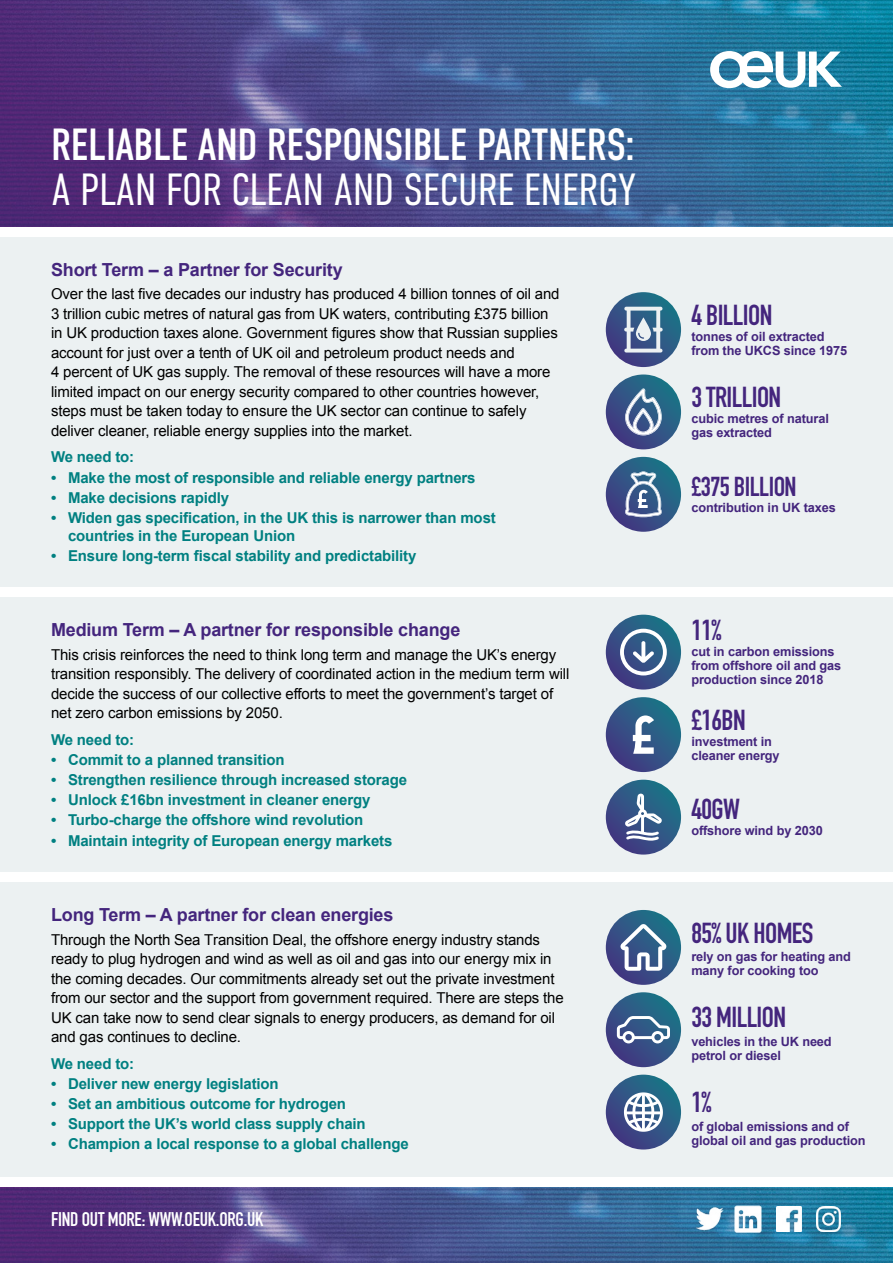
<style>
.page{position:relative;width:893px;height:1263px;background:#fff}
.page>*{position:absolute;margin:0;border:0;box-sizing:border-box;transform-origin:0 0}
.t1{font:45px "DIN Condensed";letter-spacing:-.01em;color:#fff}
.t2{font:300 45px "DIN Condensed";letter-spacing:-.01em;color:#fff}
.t3{font:700 28.5px "DIN Condensed";letter-spacing:-.02em;color:#44257d}
.t4{font:700 27px "DIN Condensed";letter-spacing:-.02em;color:#44257d}
.t5{font:700 19.5px "DIN Condensed";letter-spacing:-.01em;color:#fff}
.t6{font:700 18px "Arial";letter-spacing:-.01em;color:#44257d}
.t7{font:15px/19.5px "Arial";letter-spacing:-.01em;color:#000}
.t8{font:700 15px/18px "Arial";letter-spacing:-.01em;color:#008081}
.t9{font:700 12.75px/14.2px "Arial";letter-spacing:-.01em;color:#44257d}
</style>
<div class="page">
<div style="left:0;top:237px;width:893px;height:350px;background:#ecf1f2"></div>
<img style="left:0;top:0;width:893px;height:226px">
<svg style="left:710px;top:51px;width:132px;height:37px"></svg>
<div style="left:0;top:597px;width:893px;height:275px;background:#ecf1f2"></div>
<div style="left:0;top:882px;width:893px;height:295px;background:#ecf1f2"></div>
<svg style="left:606px;top:292px;width:75px;height:75px;background:#325886"></svg>
<svg style="left:624px;top:307px;width:39px;height:46px"></svg>
<svg style="left:606px;top:457px;width:75px;height:75px;background:#325785"></svg>
<svg style="left:625px;top:471px;width:37px;height:46px;background:#718cab"></svg>
<svg style="left:606px;top:374px;width:75px;height:75px;background:#325886"></svg>
<svg style="left:625px;top:388px;width:37px;height:47px;background:#738dac"></svg>
<svg style="left:606px;top:780px;width:75px;height:74px;background:#305684"></svg>
<svg style="left:625px;top:793px;width:37px;height:48px;background:#6f8baa"></svg>
<svg style="left:606px;top:910px;width:75px;height:75px;background:#315885"></svg>
<svg style="left:620px;top:924px;width:46px;height:47px;background:#708baa"></svg>
<svg style="left:606px;top:992px;width:75px;height:75px;background:#325785"></svg>
<svg style="left:617px;top:1016px;width:53px;height:27px"></svg>
<svg style="left:606px;top:1075px;width:75px;height:74px;background:#305684"></svg>
<svg style="left:624px;top:1092px;width:39px;height:40px;background:#9badc4"></svg>
<img style="left:0;top:1188px;width:893px;height:75px">
<img style="left:687px;top:1197px;width:44px;height:44px">
<img style="left:776px;top:1206px;width:25px;height:25px">
<img style="left:816px;top:1206px;width:25px;height:25px">
<img style="left:731px;top:1201px;width:35px;height:35px">
<svg style="left:606px;top:697px;width:75px;height:75px;background:#315785"></svg>
<svg style="left:633px;top:715px;width:21px;height:39px"></svg>
<svg style="left:606px;top:615px;width:75px;height:74px;background:#305685"></svg>
<svg style="left:620px;top:629px;width:47px;height:46px;background:#718bab"></svg>
<h1 class="t1" style="left:51px;top:120px;width:585px">RELIABLE AND RESPONSIBLE PARTNERS:</h1>
<h1 class="t2" style="left:51px;top:164px;width:587px">A PLAN FOR CLEAN AND SECURE ENERGY</h1>
<p class="t6" style="left:51px;top:257px;width:293px">Short Term – a Partner for Security</p>
<p class="t7" style="left:51px;top:285px;width:510px">Over the last five decades our industry has produced 4 billion tonnes of oil and 3 trillion cubic metres of natural gas from UK waters, contributing £375 billion in UK production taxes alone. Government figures show that Russian supplies account for just over a tenth of UK oil and petroleum product needs and<br>4 percent of UK gas supply. The removal of these resources will have a more limited impact on our energy security compared to other countries however, steps must be taken today to ensure the UK sector can continue to safely deliver cleaner, reliable energy supplies into the market.</p>
<p class="t8" style="left:51px;top:449px;width:85px">We need to:</p>
<p class="t8" style="left:51px;top:469px;width:426px">• Make the most of responsible and reliable energy partners</p>
<p class="t8" style="left:51px;top:489px;width:180px">• Make decisions rapidly</p>
<p class="t8" style="left:68px;top:509px;width:429px;text-indent:-17px">• Widen gas specification, in the UK this is narrower than most countries in the European Union</p>
<p class="t8" style="left:51px;top:547px;width:367px">• Ensure long-term fiscal stability and predictability</p>
<p class="t6" style="left:51px;top:618px;width:411px">Medium Term – A partner for responsible change</p>
<p class="t7" style="left:51px;top:645px;width:520px">This crisis reinforces the need to think long term and manage the UK’s energy transition responsibly. The delivery of coordinated action in the medium term will decide the success of our collective efforts to meet the government’s target of net zero carbon emissions by 2050.</p>
<p class="t8" style="left:51px;top:731px;width:85px">We need to:</p>
<p class="t8" style="left:51px;top:751px;width:235px">• Commit to a planned transition</p>
<p class="t8" style="left:51px;top:771px;width:358px">• Strengthen resilience through increased storage</p>
<p class="t8" style="left:51px;top:791px;width:321px">• Unlock £16bn investment in cleaner energy</p>
<p class="t8" style="left:51px;top:812px;width:314px">• Turbo-charge the offshore wind revolution</p>
<p class="t8" style="left:51px;top:832px;width:343px">• Maintain integrity of European energy markets</p>
<p class="t6" style="left:51px;top:903px;width:344px">Long Term – A partner for clean energies</p>
<p class="t7" style="left:51px;top:930px;width:514px">Through the North Sea Transition Deal, the offshore energy industry stands ready to plug hydrogen and wind as well as oil and gas into our energy mix in the coming decades. Our commitments already set out the private investment from our sector and the support from government required. There are steps the UK can take now to send clear signals to energy producers, as demand for oil and gas continues to decline.</p>
<p class="t8" style="left:51px;top:1055px;width:85px">We need to:</p>
<p class="t8" style="left:51px;top:1075px;width:229px">• Deliver new energy legislation</p>
<p class="t8" style="left:51px;top:1095px;width:296px">• Set an ambitious outcome for hydrogen</p>
<p class="t8" style="left:51px;top:1115px;width:316px">• Support the UK’s world class supply chain</p>
<p class="t8" style="left:51px;top:1135px;width:359px">• Champion a local response to a global challenge</p>
<h3 class="t5" style="left:51px;top:1206px;width:214px">FIND OUT MORE: WWW.OEUK.ORG.UK</h3>
<h2 class="t3" style="left:691px;top:296px;width:82px">4 BILLION</h2>
<p class="t9" style="left:691px;top:329px;width:157px">tonnes of oil extracted from the UKCS since 1975</p>
<h2 class="t3" style="left:691px;top:378px;width:91px">3 TRILLION</h2>
<p class="t9" style="left:691px;top:412px;width:139px">cubic metres of natural gas extracted</p>
<h3 class="t4" style="left:691px;top:468px;width:107px">£375 BILLION</h3>
<p class="t9" style="left:691px;top:501px;width:146px">contribution in UK taxes</p>
<h2 class="t3" style="left:691px;top:611px;width:32px">11%</h2>
<p class="t9" style="left:691px;top:645px;width:151px">cut in carbon emissions from offshore oil and gas production since 2018</p>
<h2 class="t3" style="left:691px;top:701px;width:56px">£16BN</h2>
<p class="t9" style="left:691px;top:734px;width:90px">investment in cleaner energy</p>
<h2 class="t3" style="left:691px;top:790px;width:50px">40GW</h2>
<p class="t9" style="left:691px;top:824px;width:133px">offshore wind by 2030</p>
<h2 class="t3" style="left:691px;top:913px;width:124px">85% UK HOMES</h2>
<p class="t9" style="left:691px;top:950px;width:161px">rely on gas for heating and many for cooking too</p>
<h2 class="t3" style="left:691px;top:998px;width:96px">33 MILLION</h2>
<p class="t9" style="left:691px;top:1034px;width:142px">vehicles in the UK need petrol or diesel</p>
<h2 class="t3" style="left:691px;top:1083px;width:22px">1%</h2>
<p class="t9" style="left:691px;top:1119px;width:176px">of global emissions and of global oil and gas production</p>
</div>
